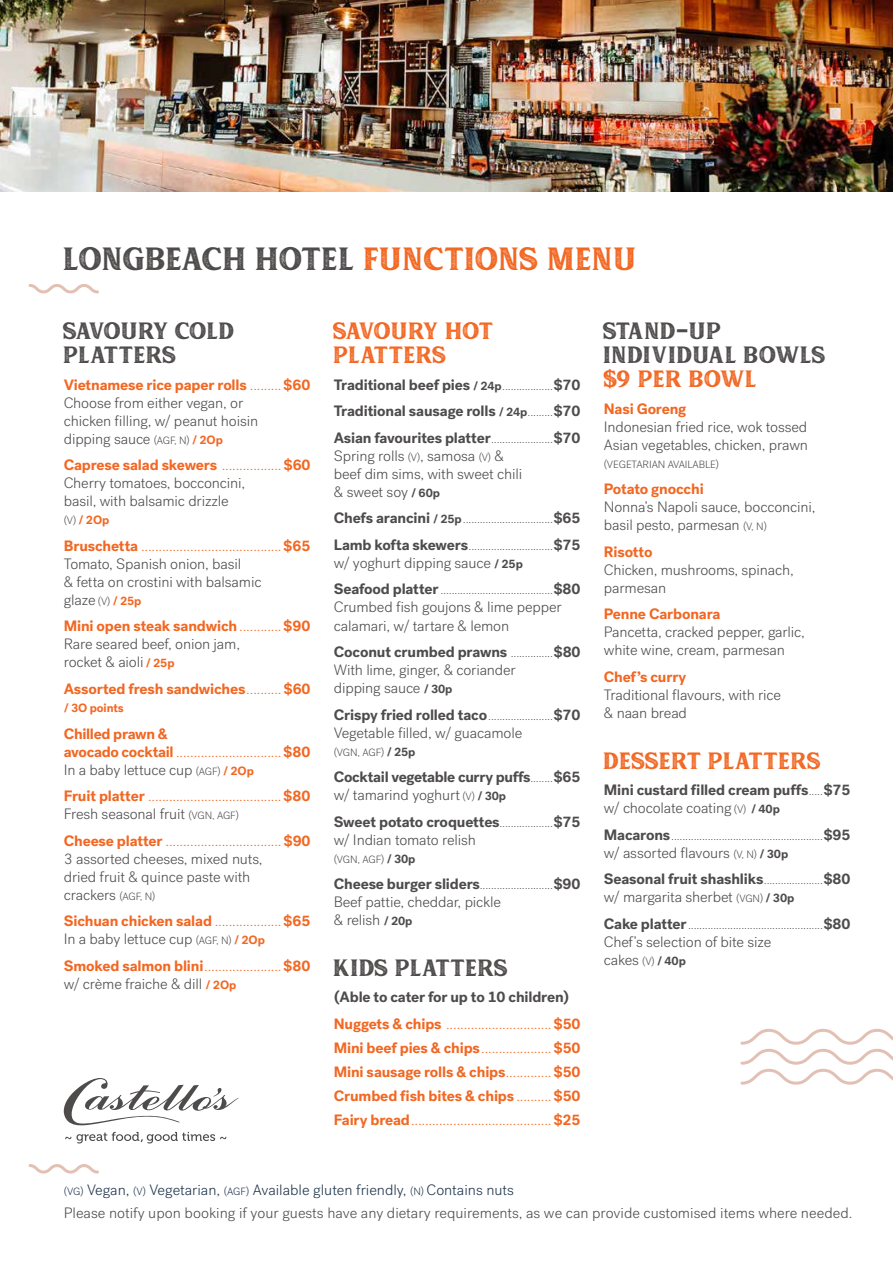
<style>
.page{position:relative;width:893px;height:1263px;background:#fff}
.page>*{position:absolute;margin:0;border:0;box-sizing:border-box;transform-origin:0 0}
.t1{font:45px "Muara Rough";color:#4e4b4b}
.t2{font:33px/24px "Muara Rough";color:#4e4b4b}
.t3{font:33px/24px "Muara Rough";color:#f26722}
.t4{font:300 15px/18px "Post Grotesk";letter-spacing:-.01em;color:#4e4b4b}
.t5{font:700 15px/26.5px "Post Grotesk";letter-spacing:-.01em;color:#4e4b4b}
.t6{font:700 15px/18px "Post Grotesk";letter-spacing:-.01em;color:#f26722}
.t7{font:300 15px/18px "Post Grotesk";letter-spacing:-.01em;color:#f26722}
.t8{font:300 12px "Post Grotesk";color:#4e4b4b}
.t9{font:700 12px "Post Grotesk";letter-spacing:-.01em;color:#f26722}
.t10{font:300 10.5px "Post Grotesk";letter-spacing:-.01em;color:#4e4b4b}
.s1{color:#f26722}
.s2{font-weight:700;color:#f26722}
.s3{font-size:10.5px}
.s4{font-weight:700;font-size:12px;color:#f26722}
.s5{font-weight:300;font-size:10.5px;color:#4e4b4b}
.s6{font-weight:300}
.s7{font-weight:300;color:#4e4b4b}
.s8{font-size:12px}
.s9{font-weight:700}
.s10{color:#4e4b4b}
.s11{font-size:10.5px;color:#4e4b4b}
.s12{font-weight:700;font-size:12px}
.s13{font-weight:300;font-size:12px}
.s14{font-weight:700;font-size:15px}
.s15{font-weight:300;font-size:10.5px}
.s16{font-weight:300;color:#f26722}
.s17{font-size:10.5px;color:#21354c}
.s18{color:#21354c}
</style>
<div class="page">
<img style="left:0;top:0;width:893px;height:191px">
<svg style="left:28px;top:284px;width:71px;height:10px"></svg>
<svg style="left:28px;top:1164px;width:71px;height:10px"></svg>
<svg style="left:740px;top:1028px;width:153px;height:57px"></svg>
<svg style="left:64px;top:1078px;width:175px;height:65px"></svg>
<h1 class="t1" style="left:64px;top:228px;width:575px">longbeach hotel <span class="s1">FUNCTIONS MENU</span></h1>
<h2 class="t2" style="left:64px;top:316px;width:173px">SAVOURY COLD<br>PLATTERS</h2>
<p class="t4" style="left:64px;top:376px;width:248px"><span class="s2">Vietnamese rice paper rolls</span> <span class="s1">.........</span><span class="s2">$60<br></span>Choose from either vegan, or<br>chicken filling, w/ peanut hoisin<br>dipping sauce <span class="s3">(AGF, N)</span> <span class="s4">/ 2Op</span></p>
<p class="t4" style="left:64px;top:456px;width:248px"><span class="s2">Caprese salad skewers</span> <span class="s1">.................</span><span class="s2">$60<br></span>Cherry tomatoes, bocconcini,<br>basil, with balsamic drizzle</p>
<p class="t9" style="left:64px;top:513px;width:47px"><span class="s5">(V)</span> / 2Op</p>
<p class="t4" style="left:64px;top:537px;width:248px"><span class="s2">Bruschetta</span> <span class="s1">........................................</span><span class="s2">$65<br></span>Tomato, Spanish onion, basil<br>&amp; fetta on crostini with balsamic<br>glaze <span class="s3">(V)</span> <span class="s4">/ 25p</span></p>
<p class="t4" style="left:64px;top:617px;width:248px"><span class="s2">Mini open steak sandwich</span><span class="s1">............</span><span class="s2">$90<br></span>Rare seared beef, onion jam,<br>rocket &amp; aioli <span class="s4">/ 25p</span></p>
<p class="t6" style="left:64px;top:680px;width:248px">Assorted fresh sandwiches<span class="s6">..........</span>$60</p>
<p class="t9" style="left:64px;top:700px;width:62px">/ 3O points</p>
<p class="t6" style="left:64px;top:724px;width:248px">Chilled prawn &amp;<br>avocado cocktail <span class="s6">..............................</span>$80<br><span class="s7">In a baby lettuce cup</span> <span class="s5">(AGF)</span> <span class="s8">/ 2Op</span></p>
<p class="t7" style="left:64px;top:787px;width:248px"><span class="s9">Fruit platter</span> ......................................<span class="s9">$80<br></span><span class="s10">Fresh seasonal fruit</span> <span class="s11">(VGN, AGF)</span></p>
<p class="t4" style="left:64px;top:831px;width:248px"><span class="s2">Cheese platter</span> <span class="s1">.................................</span><span class="s2">$90<br></span>3 assorted cheeses, mixed nuts,<br>dried fruit &amp; quince paste with<br>crackers <span class="s3">(AGF, N)</span></p>
<p class="t6" style="left:64px;top:912px;width:248px">Sichuan chicken salad <span class="s6">...................</span>$65<br><span class="s7">In a baby lettuce cup</span> <span class="s5">(AGF, N)</span> <span class="s8">/ 2Op</span></p>
<p class="t7" style="left:64px;top:956px;width:248px"><span class="s9">Smoked salmon blini</span>......................<span class="s9">$80 </span><span class="s10">w/ crème fraiche &amp; dill</span> <span class="s12">/ 2Op</span></p>
<h2 class="t3" style="left:334px;top:316px;width:162px">SAVOURY HOT<br>PLATTERS</h2>
<p class="t5" style="left:334px;top:372px;width:248px;text-align:justify">Traditional beef pies <span class="s8">/ 24p</span><span class="s13">..................</span>$70<br>Traditional sausage rolls <span class="s8">/ 24p</span><span class="s13">.........</span>$70<br>Asian favourites platter<span class="s13">......................</span>$70</p>
<p class="t4" style="left:334px;top:447px;width:190px">Spring rolls <span class="s3">(V)</span>, samosa <span class="s3">(V)</span> &amp; beef dim sims, with sweet chili &amp; sweet soy <span class="s12">/ 60p</span></p>
<p class="t8" style="left:334px;top:512px;width:248px"><span class="s14">Chefs arancini</span> <span class="s9">/ 25p</span>................................<span class="s14">$65</span></p>
<p class="t8" style="left:334px;top:539px;width:248px"><span class="s14">Lamb kofta skewers</span>..............................<span class="s14">$75</span></p>
<p class="t4" style="left:334px;top:554px;width:191px">w/ yoghurt dipping sauce <span class="s12">/ 25p</span></p>
<p class="t8" style="left:334px;top:583px;width:248px"><span class="s14">Seafood platter</span> ........................................<span class="s14">$80</span></p>
<p class="t4" style="left:334px;top:598px;width:230px">Crumbed fish goujons &amp; lime pepper calamari, w/ tartare &amp; lemon</p>
<p class="t4" style="left:334px;top:643px;width:248px"><span class="s9">Coconut crumbed prawns</span> <span class="s8">...............</span><span class="s9">$80<br></span>With lime, ginger, &amp; coriander<br>dipping sauce <span class="s12">/ 30p</span></p>
<p class="t4" style="left:334px;top:705px;width:248px"><span class="s9">Crispy fried rolled taco</span><span class="s8">.......................</span><span class="s9">$70<br></span>Vegetable filled, w/ guacamole</p>
<p class="t10" style="left:334px;top:746px;width:83px">(VGN, AGF) <span class="s12">/ 25p</span></p>
<p class="t5" style="left:334px;top:768px;width:248px;line-height:18px">Cocktail vegetable curry puffs<span class="s13">........</span>$65 <span class="s6">w/ tamarind yoghurt</span> <span class="s15">(V)</span> <span class="s8">/ 30p</span></p>
<p class="t5" style="left:334px;top:812px;width:248px;line-height:18px">Sweet potato croquettes<span class="s13">...................</span>$75 <span class="s6">w/ Indian tomato relish</span></p>
<p class="t10" style="left:334px;top:853px;width:83px">(VGN, AGF) <span class="s12">/ 30p</span></p>
<p class="t8" style="left:334px;top:878px;width:248px"><span class="s14">Cheese burger sliders</span>..........................<span class="s14">$90</span></p>
<p class="t4" style="left:334px;top:893px;width:169px">Beef pattie, cheddar, pickle &amp; relish <span class="s12">/ 20p</span></p>
<h2 class="t2" style="left:334px;top:952px;width:176px">KIDS PLATTERS</h2>
<p class="t5" style="left:334px;top:984px;width:248px">(Able to cater for up to 10 children)<br><span class="s1">Nuggets &amp; chips</span> <span class="s16">..............................</span><span class="s1">$50</span></p>
<p class="t6" style="left:334px;top:1035px;width:248px;line-height:24px;text-align:justify">Mini beef pies &amp; chips<span class="s6">....................</span>$50<br>Mini sausage rolls &amp; chips<span class="s6">.............</span>$50<br>Crumbed fish bites &amp; chips <span class="s6">..........</span>$50<br>Fairy bread<span class="s6">........................................</span>$25</p>
<h2 class="t2" style="left:604px;top:316px;width:224px">STAND-UP<br>INDIVIDUAL BOWLS</h2>
<h2 class="t3" style="left:604px;top:364px;width:155px">$9 per bowl</h2>
<p class="t6" style="left:604px;top:400px;width:84px">Nasi Goreng</p>
<p class="t4" style="left:604px;top:418px;width:206px">Indonesian fried rice, wok tossed<br>Asian vegetables, chicken, prawn</p>
<p class="t10" style="left:604px;top:458px;width:117px">(VEGETARIAN AVAILABLE)</p>
<p class="t6" style="left:604px;top:480px;width:101px">Potato gnocchi</p>
<p class="t4" style="left:604px;top:498px;width:213px">Nonna’s Napoli sauce, bocconcini, basil pesto, parmesan <span class="s3">(V, N)</span></p>
<p class="t6" style="left:604px;top:543px;width:50px">Risotto</p>
<p class="t4" style="left:604px;top:561px;width:192px">Chicken, mushrooms, spinach, parmesan</p>
<p class="t6" style="left:604px;top:605px;width:118px">Penne Carbonara</p>
<p class="t4" style="left:604px;top:623px;width:203px">Pancetta, cracked pepper, garlic, white wine, cream, parmesan</p>
<p class="t6" style="left:604px;top:668px;width:84px">Chef’s curry</p>
<p class="t4" style="left:604px;top:686px;width:179px">Traditional flavours, with rice &amp; naan bread</p>
<h2 class="t3" style="left:604px;top:745px;width:219px">DESSERT PLATTERS</h2>
<p class="t5" style="left:604px;top:781px;width:248px;line-height:18px">Mini custard filled cream puffs<span class="s13">.....</span>$75 <span class="s6">w/ chocolate coating</span> <span class="s15">(V)</span> <span class="s8">/ 40p</span></p>
<p class="t8" style="left:604px;top:828px;width:248px"><span class="s14">Macarons</span>......................................................<span class="s14">$95</span></p>
<p class="t5" style="left:604px;top:839px;width:248px"><span class="s6">w/ assorted flavours</span> <span class="s15">(V, N)</span> <span class="s8">/ 30p<br></span>Seasonal fruit shashliks<span class="s13">.....................</span>$80</p>
<p class="t4" style="left:604px;top:888px;width:192px">w/ margarita sherbet <span class="s3">(VGN)</span> <span class="s12">/ 30p</span></p>
<p class="t8" style="left:604px;top:918px;width:248px"><span class="s14">Cake platter</span>................................................<span class="s14">$80</span></p>
<p class="t4" style="left:604px;top:932px;width:169px">Chef’s selection of bite size cakes <span class="s3">(V)</span> <span class="s12">/ 40p</span></p>
<p class="t4" style="left:64px;top:1179px;width:790px;line-height:22.2px"><span class="s17">(VG)</span> <span class="s18">Vegan,</span> <span class="s17">(V)</span> <span class="s18">Vegetarian,</span> <span class="s17">(AGF)</span> <span class="s18">Available gluten friendly,</span> <span class="s17">(N)</span> <span class="s18">Contains nuts<br></span>Please notify upon booking if your guests have any dietary requirements, as we can provide customised items where needed.</p>
</div>
